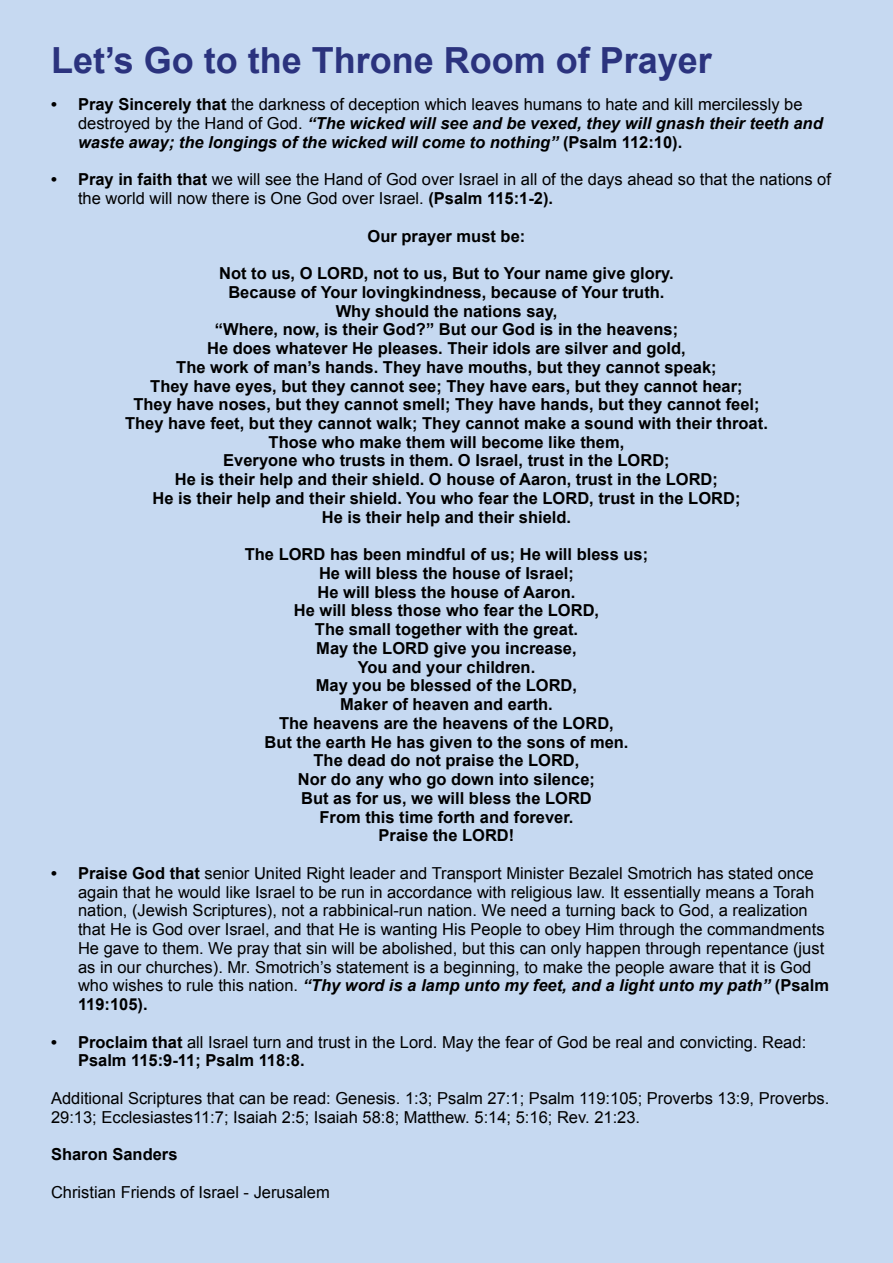
<style>
.page{position:relative;width:893px;height:1263px;background:#c6d9f1}
.page>*{position:absolute;margin:0;border:0;box-sizing:border-box;transform-origin:0 0}
.t1{font:700 36px "Arial";color:#2b337e}
.t2{font:700 16.5px/18.8px "Arial";color:#000;text-align:center}
.t3{font:16.5px/18.8px "Arial";color:#000}
.t4{font:italic 700 16.5px/18.8px "Arial";color:#000}
.s1{font-style:normal}
.s2{font-weight:400;font-style:normal}
.s3{font-weight:700}
.s4{font-weight:700;font-style:italic}
</style>
<div class="page">
<h1 class="t1" style="left:51px;top:36px;width:662px">Let’s Go to the Throne Room of Prayer</h1>
<p class="t4" style="left:78px;top:96px;width:746px;text-indent:-27px"><span class="s1">• Pray Sincerely that</span> <span class="s2">the darkness of deception which leaves humans to hate and kill mercilessly be destroyed by the Hand of God.</span> “The wicked will see and be vexed, they will gnash their teeth and waste away; the longings of the wicked will come to nothing” <span class="s1">(Psalm 112:10).</span></p>
<p class="t3" style="left:78px;top:170px;width:754px;text-indent:-27px"><span class="s3">• Pray in faith that</span> we will see the Hand of God over Israel in all of the days ahead so that the nations of the world will now there is One God over Israel. <span class="s3">(Psalm 115:1-2).</span></p>
<p class="t2" style="left:368px;top:227px;width:159px">Our prayer must be:</p>
<p class="t2" style="left:125px;top:264px;width:644px">Not to us, O LORD, not to us, But to Your name give glory.<br>Because of Your lovingkindness, because of Your truth.<br>Why should the nations say,<br>“Where, now, is their God?” But our God is in the heavens;<br>He does whatever He pleases. Their idols are silver and gold,<br>The work of man’s hands. They have mouths, but they cannot speak;<br>They have eyes, but they cannot see; They have ears, but they cannot hear;<br>They have noses, but they cannot smell; They have hands, but they cannot feel; They have feet, but they cannot walk; They cannot make a sound with their throat.<br>Those who make them will become like them,<br>Everyone who trusts in them. O Israel, trust in the LORD;<br>He is their help and their shield. O house of Aaron, trust in the LORD;<br>He is their help and their shield. You who fear the LORD, trust in the LORD;<br>He is their help and their shield.</p>
<p class="t2" style="left:245px;top:546px;width:405px">The LORD has been mindful of us; He will bless us;<br>He will bless the house of Israel;<br>He will bless the house of Aaron.<br>He will bless those who fear the LORD,<br>The small together with the great.<br>May the LORD give you increase,<br>You and your children.<br>May you be blessed of the LORD,<br>Maker of heaven and earth.<br>The heavens are the heavens of the LORD,<br>But the earth He has given to the sons of men.<br>The dead do not praise the LORD,<br>Nor do any who go down into silence;<br>But as for us, we will bless the LORD<br>From this time forth and forever.<br>Praise the LORD!</p>
<p class="t3" style="left:78px;top:864px;width:752px;text-indent:-27px"><span class="s3">• Praise God that</span> senior United Right leader and Transport Minister Bezalel Smotrich has stated once again that he would like Israel to be run in accordance with religious law. It essentially means a Torah nation, (Jewish Scriptures), not a rabbinical-run nation. We need a turning back to God, a realization that He is God over Israel, and that He is wanting His People to obey Him through the commandments He gave to them. We pray that sin will be abolished, but this can only happen through repentance (just as in our churches). Mr. Smotrich’s statement is a beginning, to make the people aware that it is God who wishes to rule this nation. <span class="s4">“Thy word is a lamp unto my feet, and a light unto my path”</span> <span class="s3">(Psalm 119:105).</span></p>
<p class="t3" style="left:78px;top:1033px;width:730px;text-indent:-27px"><span class="s3">• Proclaim that</span> all Israel turn and trust in the Lord. May the fear of God be real and convicting. Read:<br><span class="s3">Psalm 115:9-11; Psalm 118:8.</span></p>
<p class="t3" style="left:51px;top:1089px;width:780px">Additional Scriptures that can be read: Genesis. 1:3; Psalm 27:1; Psalm 119:105; Proverbs 13:9, Proverbs.<br>29:13; Ecclesiastes11:7; Isaiah 2:5; Isaiah 58:8; Matthew. 5:14; 5:16; Rev. 21:23.</p>
<p class="t2" style="left:51px;top:1145px;width:128px">Sharon Sanders</p>
<p class="t3" style="left:51px;top:1183px;width:280px">Christian Friends of Israel - Jerusalem</p>
</div>
